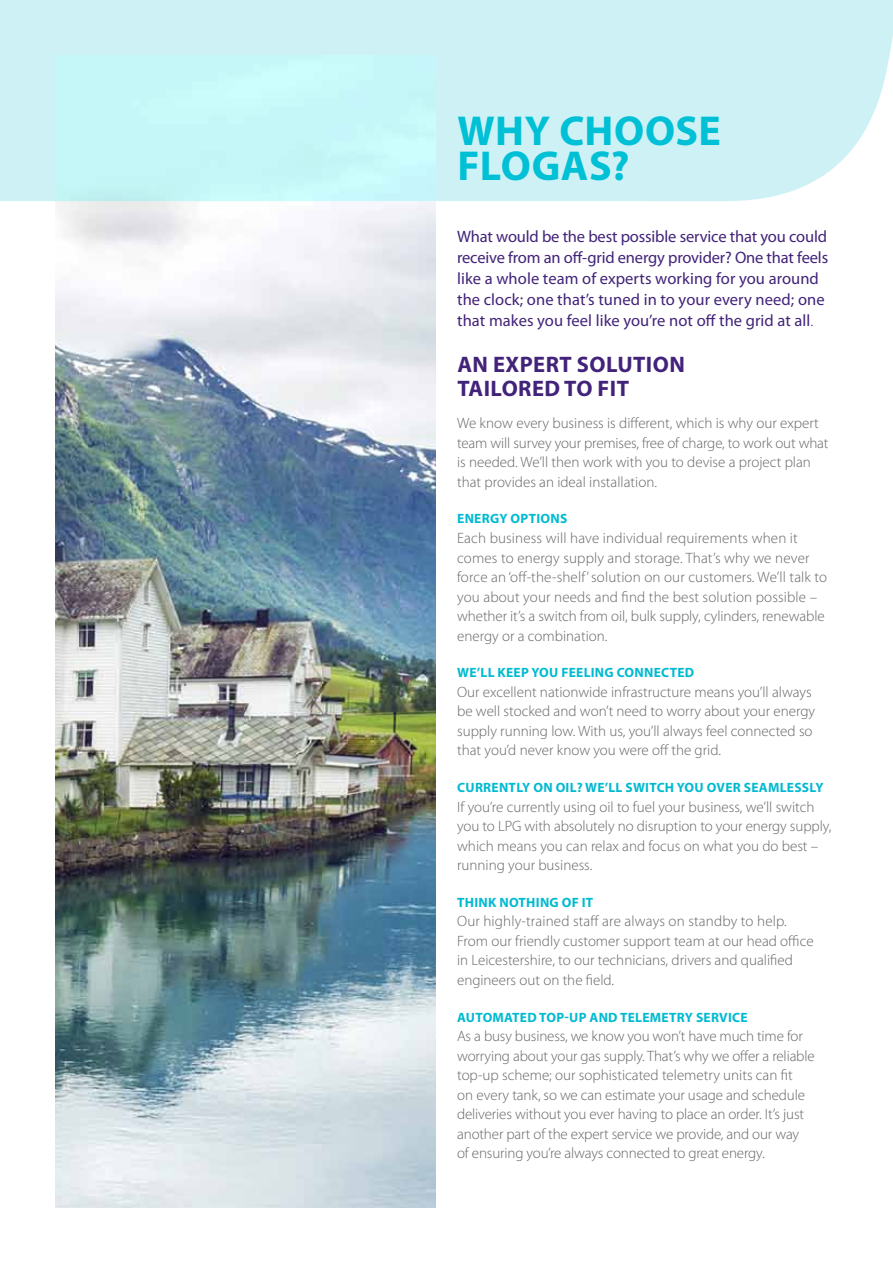
<style>
.page{position:relative;width:893px;height:1263px;background:#fff}
.page>*{position:absolute;margin:0;border:0;box-sizing:border-box;transform-origin:0 0}
.t1{font:700 42px/34.5px "Myriad Pro";letter-spacing:.01em;color:#00bad1}
.t2{font:700 22.5px/24px "Myriad Pro";letter-spacing:.02em;color:#422379}
.t3{font:16.5px/21px "Myriad Pro";letter-spacing:-.01em;color:#422379}
.t4{font:300 15px/19.5px "Myriad Pro";color:#636466}
.t5{font:700 13.5px "Myriad Pro";letter-spacing:.02em;color:#00bad1}
.s1{font-weight:300}
</style>
<div class="page">
<img style="left:55px;top:201px;width:381px;height:1007px">
<svg style="left:0;top:0;width:893px;height:201px;fill:#cdf1f5"></svg>
<h1 class="t1" style="left:458px;top:113px;width:260px">WHY CHOOSE<br>FLOGAS?</h1>
<p class="t3" style="left:457px;top:226px;width:373px">What would be the best possible service that you could receive from an off-grid energy provider? One that feels like a whole team of experts working for you around the clock; one that’s tuned in to your every need; one that makes you feel like you’re not off the grid at all<span class="s1">.</span></p>
<h2 class="t2" style="left:457px;top:352px;width:229px">AN EXPERT SOLUTION<br>TAILORED TO FIT</h2>
<p class="t4" style="left:457px;top:413px;width:373px">We know every business is different, which is why our expert team will survey your premises, free of charge, to work out what is needed. We’ll then work with you to devise a project plan that provides an ideal installation.</p>
<p class="t5" style="left:457px;top:510px;width:34px">ENERGY</p>
<p class="t5" style="left:511px;top:510px;width:58px">OPTIONS</p>
<p class="t4" style="left:457px;top:528px;width:372px">Each business will have individual requirements when it comes to energy supply and storage. That’s why we never force an ‘off-the-shelf’ solution on our customers. We’ll talk to you about your needs and find the best solution possible – whether it’s a switch from oil, bulk supply, cylinders, renewable energy or a combination.</p>
<p class="t5" style="left:457px;top:664px;width:239px">WE’LL KEEP YOU FEELING CONNECTED</p>
<p class="t4" style="left:457px;top:682px;width:360px">Our excellent nationwide infrastructure means you’ll always be well stocked and won’t need to worry about your energy supply running low. With us, you’ll always feel connected so that you’d never know you were off the grid.</p>
<p class="t5" style="left:457px;top:779px;width:368px">CURRENTLY ON OIL? WE’LL SWITCH YOU OVER SEAMLESSLY</p>
<p class="t4" style="left:457px;top:797px;width:376px">If you’re currently using oil to fuel your business, we’ll switch you to LPG with absolutely no disruption to your energy supply, which means you can relax and focus on what you do best – running your business.</p>
<p class="t5" style="left:457px;top:893px;width:9px">THINK</p>
<p class="t5" style="left:499px;top:893px;width:10px">NOTHING</p>
<p class="t5" style="left:562px;top:893px;width:27px">OF IT</p>
<p class="t4" style="left:457px;top:911px;width:358px">Our highly-trained staff are always on standby to help.<br>From our friendly customer support team at our head office in Leicestershire, to our technicians, drivers and qualified engineers out on the field.</p>
<p class="t5" style="left:457px;top:1008px;width:221px">AUTOMATED TOP-UP AND TELEMETRY</p>
<p class="t5" style="left:696px;top:1008px;width:52px">SERVICE</p>
<p class="t4" style="left:457px;top:1026px;width:359px">As a busy business, we know you won’t have much time for worrying about your gas supply. That’s why we offer a reliable top-up scheme; our sophisticated telemetry units can fit<br>on every tank, so we can estimate your usage and schedule deliveries without you ever having to place an order. It’s just another part of the expert service we provide, and our way<br>of ensuring you’re always connected to great energy.</p>
</div>
